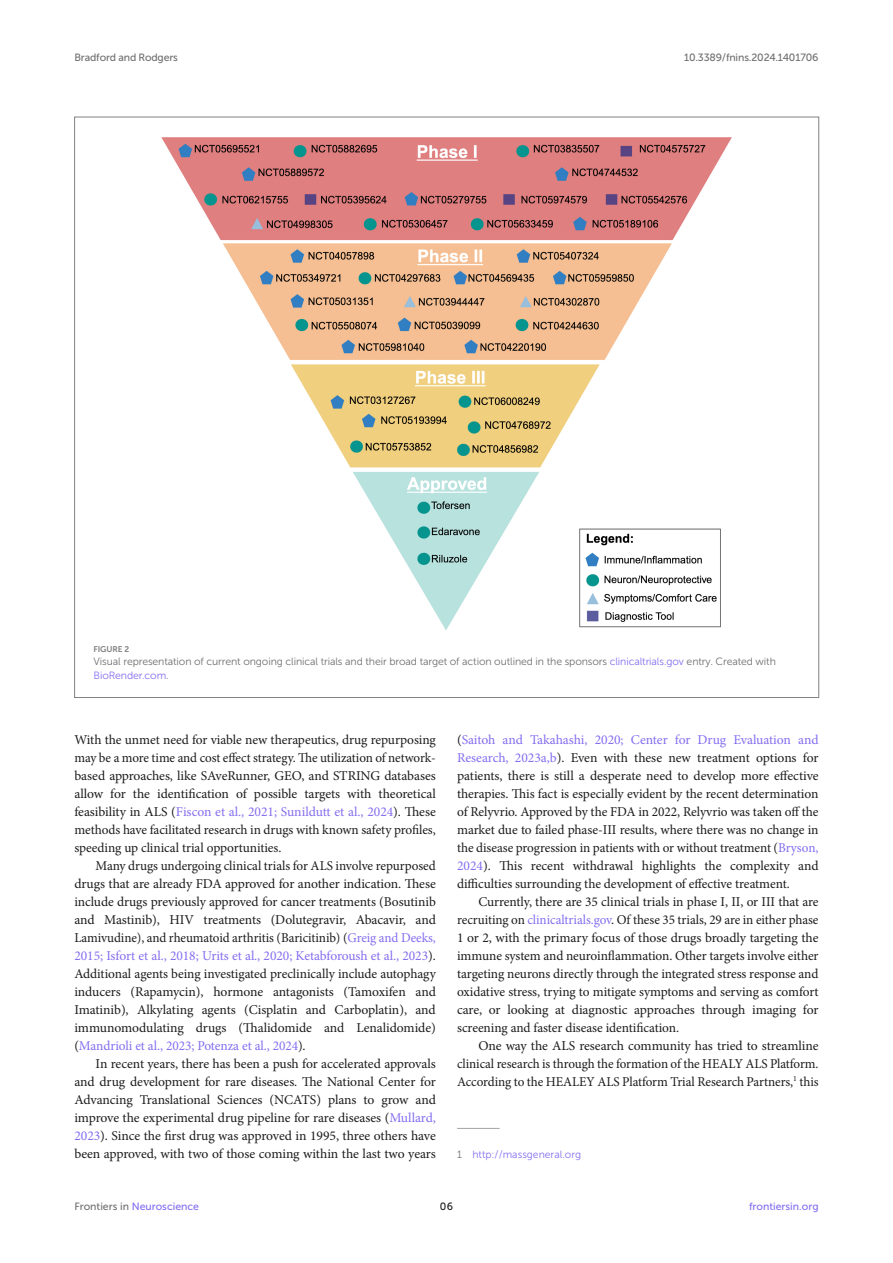
<style>
.page{position:relative;width:893px;height:1263px;background:#fff}
.page>*{position:absolute;margin:0;border:0;box-sizing:border-box;transform-origin:0 0}
.TEXT{font:13.5px/18px "Minion Pro";letter-spacing:-.005em;color:#1b1c1b;text-align:justify}
.TEXT_FLUSH{font:13.5px/18px "Minion Pro";letter-spacing:-.005em;color:#1b1c1b;text-align:justify}
.FIG_LEG{font:10.5px/13.5px "Museo Sans 300";letter-spacing:-.01em;color:#706f70}
.t1{font:10.5px "Museo Sans 500";letter-spacing:-.015em;color:#706f70}
.t2{font:10.5px "Museo Sans 500";color:#856df0}
.FOOTNOTE{font:10.5px "Museo Sans 300";color:#856df0}
.t3{font:10.5px "Museo Sans 500";color:#1b1c1b}
.FIG_HD{font:8.25px "Museo Sans 700";letter-spacing:-.01em;color:#7e7f7f}
.s1{color:#856df0}
.s2{color:#706f70}
</style>
<div class="page">
<img style="left:161px;top:137px;width:571px;height:493px">
<hr style="left:457px;top:1128px;width:43px;height:1px;background:#a2a3a3">
<p class="t1" style="left:74px;top:51px;width:105px">Bradford and Rodgers</p>
<p class="t1" style="left:684px;top:51px;width:136px">10.3389/fnins.2024.1401706</p>
<p class="FIG_HD" style="left:94px;top:644px;width:37px">FIGURE 2</p>
<p class="FIG_LEG" style="left:94px;top:655px;width:684px">Visual representation of current ongoing clinical trials and their broad target of action outlined in the sponsors <span class="s1">clinicaltrials.gov</span> entry. Created with<br><span class="s1">BioRender.com</span>.</p>
<p class="TEXT_FLUSH" style="left:74px;top:731px;width:363px">With the unmet need for viable new therapeutics, drug repurposing may be a more time and cost effect strategy. The utilization of network&shy;based approaches, like SAveRunner, GEO, and STRING databases allow for the identification of possible targets with theoretical feasibility in ALS (<span class="s1">Fiscon et al., 2021; Sunildutt et al., 2024</span>). These methods have facilitated research in drugs with known safety profiles, speeding up clinical trial opportunities.</p>
<p class="TEXT" style="left:74px;top:857px;width:363px;text-indent:21px">Many drugs undergoing clinical trials for ALS involve repurposed drugs that are already FDA approved for another indication. These include drugs previously approved for cancer treatments (Bosutinib and Mastinib), HIV treatments (Dolutegravir, Abacavir, and Lamivudine), and rheumatoid arthritis (Baricitinib) (<span class="s1">Greig and Deeks, 2015; Isfort et al., 2018; Urits et al., 2020; Ketabforoush et al., 2023</span>).<br>Additional agents being investigated preclinically include autophagy inducers (Rapamycin), hormone antagonists (Tamoxifen and Imatinib), Alkylating agents (Cisplatin and Carboplatin), and immunomodulating drugs (Thalidomide and Lenalidomide) (<span class="s1">Mandrioli et al., 2023; Potenza et al., 2024</span>).</p>
<p class="TEXT" style="left:74px;top:1055px;width:363px;text-indent:21px">In recent years, there has been a push for accelerated approvals and drug development for rare diseases. The National Center for Advancing Translational Sciences (NCATS) plans to grow and improve the experimental drug pipeline for rare diseases (<span class="s1">Mullard, 2023</span>). Since the first drug was approved in 1995, three others have been approved, with two of those coming within the last two years</p>
<p class="TEXT" style="left:457px;top:731px;width:363px">(<span class="s1">Saitoh and Takahashi, 2020; Center for Drug Evaluation and Research, 2023a,b</span>). Even with these new treatment options for patients, there is still a desperate need to develop more effective therapies. This fact is especially evident by the recent determination of Relyvrio. Approved by the FDA in 2022, Relyvrio was taken off the market due to failed phase-III results, where there was no change in the disease progression in patients with or without treatment (<span class="s1">Bryson, 2024</span>). This recent withdrawal highlights the complexity and difficulties surrounding the development of effective treatment.</p>
<p class="TEXT" style="left:457px;top:893px;width:363px;text-indent:21px">Currently, there are 35 clinical trials in phase I, II, or III that are recruiting on <span class="s1">clinicaltrials.gov</span>. Of these 35 trials, 29 are in either phase 1 or 2, with the primary focus of those drugs broadly targeting the immune system and neuroinflammation. Other targets involve either targeting neurons directly through the integrated stress response and oxidative stress, trying to mitigate symptoms and serving as comfort care, or looking at diagnostic approaches through imaging for screening and faster disease identification.</p>
<p class="TEXT" style="left:457px;top:1037px;width:363px;text-indent:21px">One way the ALS research community has tried to streamline clinical research is through the formation of the HEALY ALS Platform.<br>According to the HEALEY ALS Platform Trial Research Partners,<sup>1</sup> this</p>
<p class="FOOTNOTE" style="left:457px;top:1149px;width:125px"><span class="s2">1</span> http://massgeneral.org</p>
<p class="t2" style="left:74px;top:1200px;width:126px"><span class="s2">Frontiers in</span> Neuroscience</p>
<p class="t3" style="left:440px;top:1200px;width:15px">06</p>
<p class="t2" style="left:749px;top:1200px;width:71px">frontiersin.org</p>
</div>
